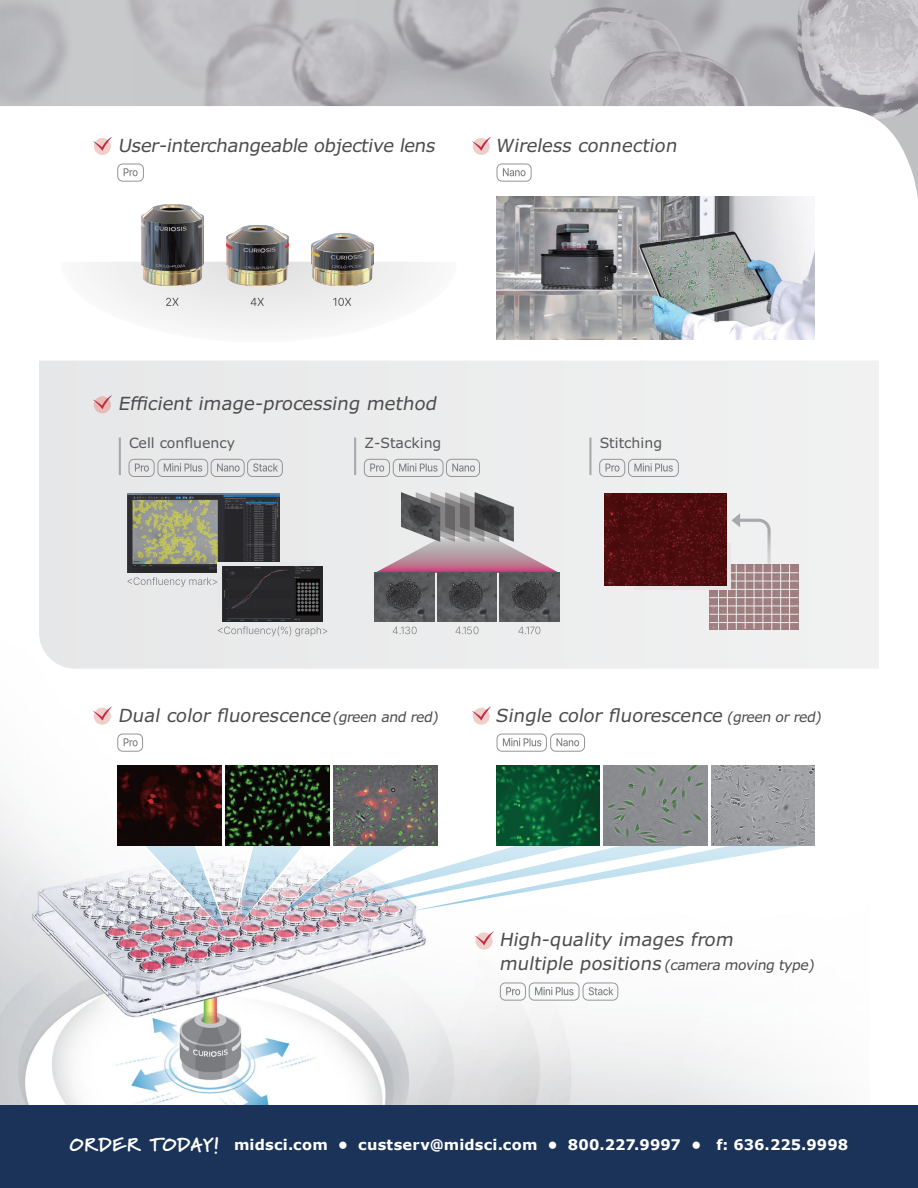
<style>
.page{position:relative;width:918px;height:1188px;background:#fff}
.page>*{position:absolute;margin:0;border:0;box-sizing:border-box;transform-origin:0 0}
.t1{font:italic 18.15px "Verdana Pro";color:#4d4d4f}
.t2{font:700 14.55px "Verdana";letter-spacing:.01em;color:#fff}
.t3{font:14.1px "Verdana Pro";color:#58595b}
.t4{font:italic 13.95px "Verdana Pro";color:#4d4d4f}
.s1{font-size:13.95px}
.s2{font-size:18.15px}
.s3{font-family:"Marydale";font-weight:900;font-size:19.05px}
</style>
<div class="page">
<img style="left:0;top:204px;width:666px;height:901px">
<img style="left:0;top:0;width:918px;height:198px">
<svg style="left:476px;top:933px;width:17px;height:17px"></svg>
<div style="left:500px;top:983px;width:26px;height:17px;border:1px solid #939598;border-radius:5px"></div>
<svg style="left:506px;top:987px;width:14px;height:8px"></svg>
<div style="left:529px;top:983px;width:50px;height:17px;border:1px solid #939598;border-radius:5px"></div>
<svg style="left:535px;top:987px;width:39px;height:8px"></svg>
<div style="left:583px;top:983px;width:35px;height:17px;border:1px solid #939598;border-radius:5px"></div>
<svg style="left:589px;top:987px;width:24px;height:8px"></svg>
<div style="left:39px;top:361px;width:840px;height:308px;background:#ececed"></div>
<div style="left:94px;top:396px;width:17px;height:17px;background:#e8bab4;border-radius:50%"></div>
<svg style="left:93px;top:395px;width:19px;height:14px"></svg>
<div style="left:129px;top:459px;width:25px;height:18px;border:1px solid #939598;border-radius:5px"></div>
<svg style="left:135px;top:464px;width:14px;height:8px"></svg>
<div style="left:158px;top:459px;width:50px;height:18px;border:1px solid #939598;border-radius:5px"></div>
<svg style="left:164px;top:463px;width:38px;height:9px"></svg>
<div style="left:211px;top:459px;width:33px;height:18px;border:1px solid #939598;border-radius:5px"></div>
<svg style="left:217px;top:464px;width:23px;height:8px"></svg>
<div style="left:247px;top:459px;width:36px;height:18px;border:1px solid #939598;border-radius:5px"></div>
<svg style="left:253px;top:463px;width:25px;height:9px"></svg>
<hr style="left:119px;top:438px;width:2px;height:37px;background:#a7a9ac">
<div style="left:364px;top:459px;width:26px;height:18px;border:1px solid #939598;border-radius:5px"></div>
<svg style="left:370px;top:464px;width:14px;height:8px"></svg>
<div style="left:393px;top:459px;width:50px;height:18px;border:1px solid #939598;border-radius:5px"></div>
<svg style="left:399px;top:463px;width:39px;height:9px"></svg>
<div style="left:446px;top:459px;width:34px;height:18px;border:1px solid #939598;border-radius:5px"></div>
<svg style="left:452px;top:464px;width:23px;height:8px"></svg>
<hr style="left:354px;top:438px;width:2px;height:37px;background:#a7a9ac">
<div style="left:599px;top:459px;width:26px;height:18px;border:1px solid #939598;border-radius:5px"></div>
<svg style="left:606px;top:464px;width:14px;height:8px"></svg>
<div style="left:628px;top:459px;width:51px;height:18px;border:1px solid #939598;border-radius:5px"></div>
<svg style="left:634px;top:463px;width:39px;height:9px"></svg>
<hr style="left:589px;top:438px;width:3px;height:37px;background:#a7a9ac">
<svg style="left:375px;top:538px;width:184px;height:35px"></svg>
<img style="left:375px;top:573px;width:60px;height:48px">
<img style="left:437px;top:573px;width:60px;height:48px">
<img style="left:499px;top:573px;width:60px;height:48px">
<svg style="left:393px;top:627px;width:24px;height:7px"></svg>
<svg style="left:455px;top:627px;width:24px;height:7px"></svg>
<svg style="left:518px;top:627px;width:22px;height:7px"></svg>
<img style="left:499px;top:492px;width:15px;height:50px">
<svg style="left:440px;top:492px;width:59px;height:50px"></svg>
<img style="left:401px;top:492px;width:39px;height:50px">
<svg style="left:218px;top:626px;width:109px;height:10px"></svg>
<img style="left:128px;top:494px;width:152px;height:78px">
<svg style="left:218px;top:562px;width:96px;height:47px"></svg>
<img style="left:222px;top:567px;width:100px;height:54px">
<img style="left:710px;top:564px;width:88px;height:66px">
<hr style="left:710px;top:622px;width:88px;height:1px;background:#e6e7e8">
<hr style="left:710px;top:614px;width:88px;height:1px;background:#e6e7e8">
<hr style="left:710px;top:606px;width:88px;height:1px;background:#e6e7e8">
<hr style="left:780px;top:564px;width:1px;height:66px;background:#e6e7e8">
<hr style="left:789px;top:564px;width:1px;height:66px;background:#e6e7e8">
<hr style="left:745px;top:564px;width:1px;height:65px;background:#e6e7e8">
<hr style="left:754px;top:564px;width:1px;height:65px;background:#e6e7e8">
<hr style="left:762px;top:564px;width:1px;height:66px;background:#e6e7e8">
<hr style="left:771px;top:564px;width:1px;height:66px;background:#e6e7e8">
<hr style="left:718px;top:564px;width:1px;height:66px;background:#e6e7e8">
<hr style="left:727px;top:564px;width:1px;height:66px;background:#e6e7e8">
<hr style="left:736px;top:564px;width:1px;height:66px;background:#e6e7e8">
<hr style="left:710px;top:597px;width:88px;height:1px;background:#e6e7e8">
<hr style="left:710px;top:589px;width:88px;height:1px;background:#e6e7e8">
<hr style="left:710px;top:581px;width:88px;height:1px;background:#e6e7e8">
<hr style="left:710px;top:572px;width:88px;height:1px;background:#e6e7e8">
<svg style="left:731px;top:513px;width:40px;height:55px"></svg>
<div style="left:635px;top:544px;width:96px;height:46px;background:linear-gradient(to right,#e6e7e8,#e6e7e8)"></div>
<img style="left:604px;top:494px;width:122px;height:91px">
<svg style="left:127px;top:577px;width:90px;height:10px"></svg>
<div style="left:94px;top:708px;width:17px;height:17px;background:#eecfca;border-radius:50%"></div>
<svg style="left:93px;top:706px;width:19px;height:15px"></svg>
<div style="left:473px;top:708px;width:17px;height:17px;background:#eecfca;border-radius:50%"></div>
<svg style="left:472px;top:706px;width:19px;height:15px"></svg>
<div style="left:117px;top:734px;width:26px;height:18px;border:1px solid #939598;border-radius:5px"></div>
<svg style="left:124px;top:738px;width:14px;height:8px"></svg>
<div style="left:497px;top:734px;width:50px;height:18px;border:1px solid #939598;border-radius:5px"></div>
<svg style="left:503px;top:738px;width:38px;height:8px"></svg>
<div style="left:550px;top:734px;width:35px;height:18px;border:1px solid #939598;border-radius:5px"></div>
<svg style="left:556px;top:738px;width:23px;height:8px"></svg>
<svg style="left:698px;top:845px;width:106px;height:18px"></svg>
<svg style="left:141px;top:845px;width:557px;height:100px"></svg>
<img style="left:118px;top:766px;width:103px;height:79px">
<img style="left:226px;top:766px;width:103px;height:79px">
<img style="left:334px;top:766px;width:104px;height:79px">
<img style="left:711px;top:766px;width:104px;height:79px">
<img style="left:604px;top:766px;width:103px;height:79px">
<img style="left:496px;top:766px;width:103px;height:79px">
<div style="left:61px;top:262px;width:396px;height:81px;background:#f5f5f5"></div>
<img style="left:496px;top:197px;width:319px;height:143px">
<div style="left:497px;top:164px;width:34px;height:17px;border:1px solid #939598;border-radius:5px"></div>
<svg style="left:503px;top:168px;width:23px;height:8px"></svg>
<div style="left:117px;top:164px;width:27px;height:17px;border:1px solid #939598;border-radius:5px"></div>
<svg style="left:124px;top:168px;width:14px;height:8px"></svg>
<div style="left:94px;top:138px;width:17px;height:17px;background:#eecfca;border-radius:50%"></div>
<svg style="left:93px;top:137px;width:19px;height:14px"></svg>
<div style="left:473px;top:138px;width:17px;height:17px;background:#eecfca;border-radius:50%"></div>
<svg style="left:472px;top:137px;width:19px;height:14px"></svg>
<svg style="left:166px;top:298px;width:13px;height:8px"></svg>
<svg style="left:251px;top:298px;width:13px;height:8px"></svg>
<svg style="left:333px;top:298px;width:18px;height:8px"></svg>
<img style="left:142px;top:205px;width:62px;height:81px">
<img style="left:227px;top:225px;width:62px;height:61px">
<img style="left:312px;top:234px;width:62px;height:52px">
<div style="left:0;top:1105px;width:918px;height:83px;background:#1b3358"></div>
<p class="t1" style="left:118px;top:134px;width:322px">User-interchangeable objective lens</p>
<p class="t1" style="left:495px;top:134px;width:187px">Wireless connection</p>
<p class="t1" style="left:118px;top:392px;width:324px">Efficient image-processing method</p>
<p class="t3" style="left:129px;top:434px;width:108px">Cell confluency</p>
<p class="t3" style="left:364px;top:434px;width:79px">Z-Stacking</p>
<p class="t3" style="left:600px;top:434px;width:64px">Stitching</p>
<p class="t1" style="left:118px;top:704px;width:325px">Dual color fluorescence<span class="s1">(green and red)</span></p>
<p class="t1" style="left:495px;top:704px;width:330px">Single color fluorescence <span class="s1">(green or red)</span></p>
<p class="t1" style="left:499px;top:927px;width:239px">High-quality images from</p>
<p class="t4" style="left:499px;top:956px;width:320px"><span class="s2">multiple positions</span> (camera moving type)</p>
<p class="t2" style="left:70px;top:1135px;width:780px"><span class="s3">ORDER TODAY!</span> midsci.com • custserv@midsci.com • 800.227.9997 • f: 636.225.9998</p>
</div>
